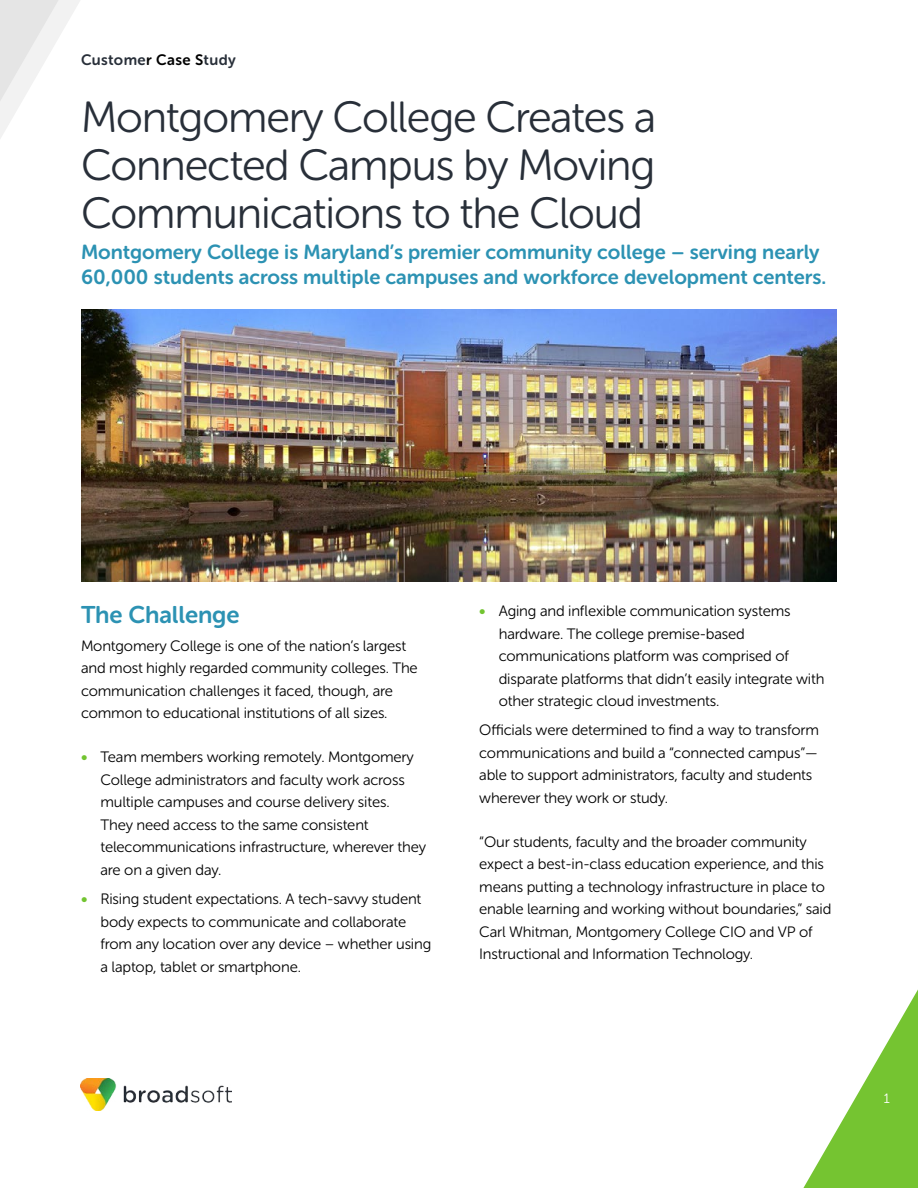
<style>
.page{position:relative;width:918px;height:1188px;background:#fff}
.page>*{position:absolute;margin:0;border:0;box-sizing:border-box;transform-origin:0 0}
.t1{font:43.5px/48px "Museo Sans Rounded 300";letter-spacing:-.025em;color:#282f39;text-align:justify}
.t2{font:24px "Museo Sans Rounded 700";letter-spacing:-.005em;color:#2c92b3}
.t3{font:20.25px/24.3px "Museo Sans Rounded 700";color:#2c92b3}
.t4{font:15px/22.5px "Museo Sans Rounded 300";letter-spacing:-.01em;color:#000}
.t5{font:15px "Museo Sans Rounded 700";letter-spacing:.025em;color:#282f39}
.t6{font:13.5px "Museo Sans Rounded 300";color:#fff}
.s1{color:#000}
.s2{font-family:"Museo Sans Rounded 700";color:#72c430}
</style>
<div class="page">
<img style="left:81px;top:1079px;width:150px;height:32px">
<svg style="left:803px;top:989px;width:115px;height:199px"></svg>
<svg style="left:0;top:0;width:80px;height:139px"></svg>
<img style="left:81px;top:310px;width:756px;height:271px">
<p class="t5" style="left:81px;top:52px;width:156px">Custome<span class="s1">r Case S</span>tudy</p>
<h1 class="t1" style="left:81px;top:93px;width:577px">Montgomery College Creates a Connected Campus by Moving Communications to the Cloud</h1>
<h3 class="t3" style="left:81px;top:240px;width:747px">Montgomery College is Maryland’s premier community college – serving nearly<br>60,000 students across multiple campuses and workforce development centers.</h3>
<h2 class="t2" style="left:81px;top:601px;width:160px">The Challenge</h2>
<p class="t4" style="left:81px;top:634px;width:338px">Montgomery College is one of the nation’s largest and most highly regarded community colleges. The communication challenges it faced, though, are common to educational institutions of all sizes.</p>
<p class="t4" style="left:100px;top:746px;width:327px;text-indent:-20px"><span class="s2">•</span> Team members working remotely. Montgomery College administrators and faculty work across multiple campuses and course delivery sites.<br>They need access to the same consistent telecommunications infrastructure, wherever they are on a given day.</p>
<p class="t4" style="left:100px;top:888px;width:332px;text-indent:-20px"><span class="s2">•</span> Rising student expectations. A tech-savvy student body expects to communicate and collaborate from any location over any device – whether using a laptop, tablet or smartphone.</p>
<p class="t4" style="left:499px;top:600px;width:327px;text-indent:-20px"><span class="s2">•</span> Aging and inflexible communication systems hardware. The college premise-based communications platform was comprised of disparate platforms that didn’t easily integrate with other strategic cloud investments.</p>
<p class="t4" style="left:479px;top:719px;width:341px">Officials were determined to find a way to transform communications and build a “connected campus”— able to support administrators, faculty and students wherever they work or study.</p>
<p class="t4" style="left:479px;top:831px;width:354px">“Our students, faculty and the broader community expect a best-in-class education experience, and this means putting a technology infrastructure in place to enable learning and working without boundaries,” said Carl Whitman, Montgomery College CIO and VP of Instructional and Information Technology.</p>
<p class="t6" style="left:884px;top:1091px;width:8px">1</p>
</div>
